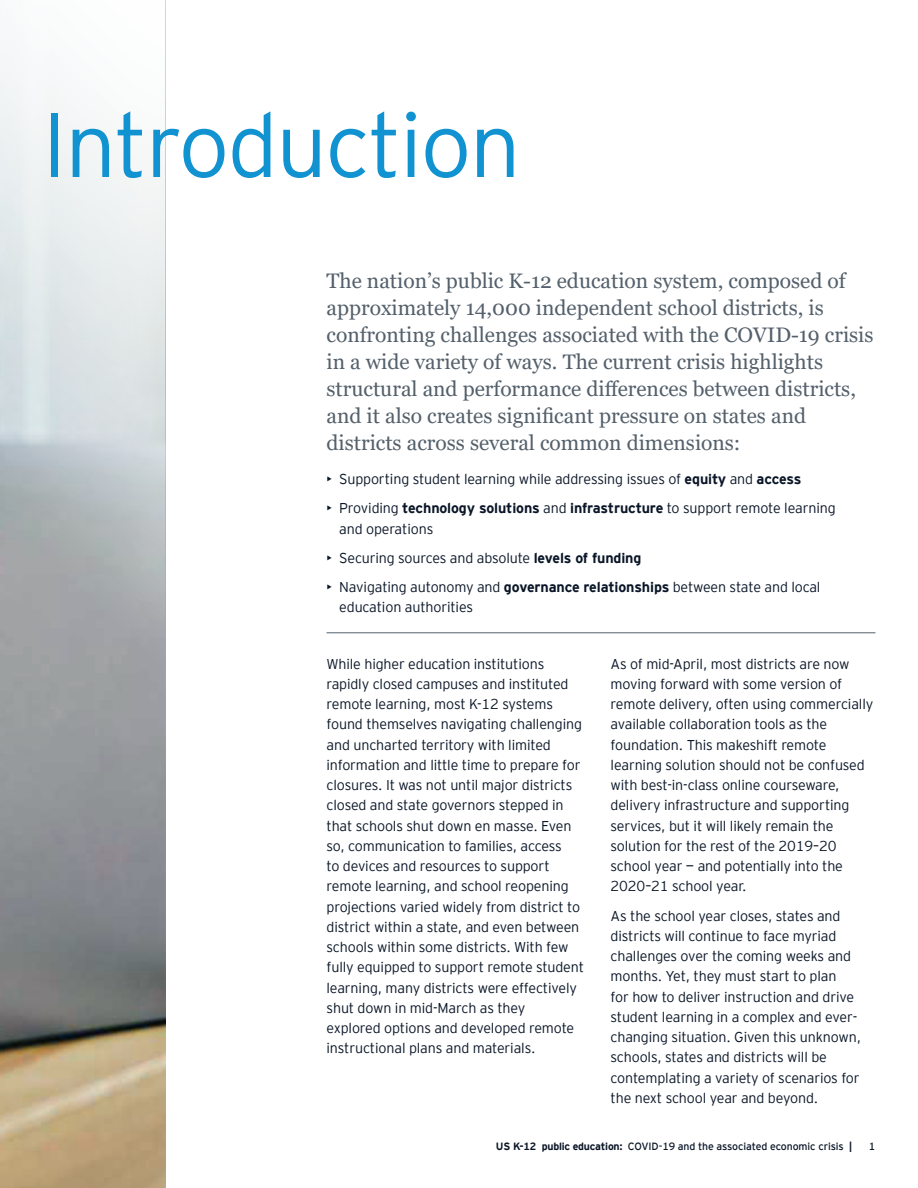
<style>
.page{position:relative;width:918px;height:1188px;background:#fff}
.page>*{position:absolute;margin:0;border:0;box-sizing:border-box;transform-origin:0 0}
.t1{font:300 90px "EY Interstate";letter-spacing:-.02em;color:#1192d1}
.t2{font:21px/27px "Georgia";color:#54606b}
.t3{font:300 14.25px/20.2px "EY Interstate";letter-spacing:-.01em;color:#0a1627}
.t4{font:10.5px "EY Interstate";letter-spacing:-.01em;color:#0a1627}
.s1{font-weight:700}
</style>
<div class="page">
<svg style="left:0;top:54px;width:165px;height:1134px;background:#b6b6b3"></svg>
<hr style="left:327px;top:632px;width:548px;height:1px;background:#54606b">
<h1 class="t1" style="left:43px;top:81px;width:480px">Introduction</h1>
<p class="t2" style="left:327px;top:268px;width:548px">The nation’s public K-12 education system, composed of approximately 14,000 independent school districts, is confronting challenges associated with the COVID-19 crisis in a wide variety of ways. The current crisis highlights structural and performance differences between districts, and it also creates significant pressure on states and districts across several common dimensions:</p>
<p class="t3" style="left:327px;top:468px;width:476px">• Supporting student learning while addressing issues of <span class="s1">equity</span> and <span class="s1">access</span></p>
<p class="t3" style="left:339px;top:497px;width:498px;text-indent:-13px">• Providing <span class="s1">technology solutions</span> and <span class="s1">infrastructure</span> to support remote learning and operations</p>
<p class="t3" style="left:327px;top:547px;width:316px">• Securing sources and absolute <span class="s1">levels of funding</span></p>
<p class="t3" style="left:339px;top:576px;width:483px;text-indent:-13px">• Navigating autonomy and <span class="s1">governance relationships</span> between state and local education authorities</p>
<p class="t3" style="left:327px;top:653px;width:259px">While higher education institutions rapidly closed campuses and instituted remote learning, most K-12 systems found themselves navigating challenging and uncharted territory with limited information and little time to prepare for closures. It was not until major districts closed and state governors stepped in that schools shut down en masse. Even so, communication to families, access<br>to devices and resources to support remote learning, and school reopening projections varied widely from district to district within a state, and even between schools within some districts. With few fully equipped to support remote student learning, many districts were effectively shut down in mid-March as they<br>explored options and developed remote instructional plans and materials.</p>
<p class="t3" style="left:611px;top:653px;width:264px">As of mid-April, most districts are now moving forward with some version of remote delivery, often using commercially available collaboration tools as the foundation. This makeshift remote learning solution should not be confused with best-in-class online courseware, delivery infrastructure and supporting services, but it will likely remain the solution for the rest of the 2019–20 school year — and potentially into the 2020–21 school year.</p>
<p class="t3" style="left:611px;top:905px;width:252px">As the school year closes, states and districts will continue to face myriad challenges over the coming weeks and months. Yet, they must start to plan<br>for how to deliver instruction and drive student learning in a complex and ever&shy;changing situation. Given this unknown, schools, states and districts will be contemplating a variety of scenarios for the next school year and beyond.</p>
<p class="t4" style="left:496px;top:1138px;width:358px"><span class="s1">US K-12 public education:</span> COVID-19 and the associated economic crisis <span class="s1">|</span></p>
<p class="t4" style="left:869px;top:1138px;width:8px">1</p>
</div>
